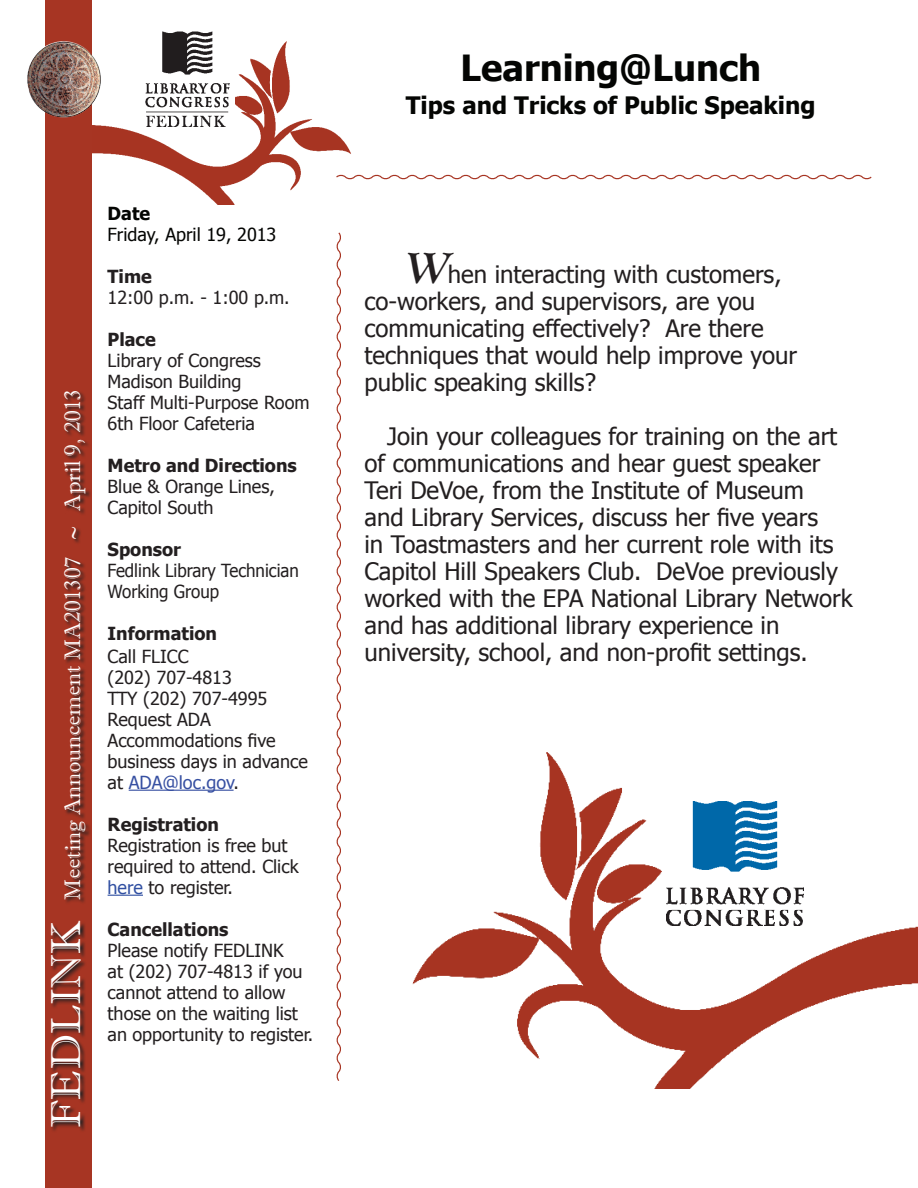
<style>
.page{position:relative;width:918px;height:1188px;background:#fff}
.page>*{position:absolute;margin:0;border:0;box-sizing:border-box;transform-origin:0 0}
.t1{font:700 36px "Tahoma";color:#040503}
.t2{font:24px/27px "Tahoma";color:#231f20}
.t3{font:700 24px "Tahoma";color:#040503}
.t4{font:22.5px "Imprint MT Shadow";color:#fff}
.madetails{font:18px/21px "Tahoma";color:#231f20}
.madetails-2{font:18px/21px "Tahoma";color:#231f20;scale:.94 1}
.madetails-3{font:700 18px "Tahoma";color:#231f20}
.madetails-4{font:18px "Tahoma";color:#040503}
.madetails-5{font:700 18px "Tahoma";color:#040503}
.s1{font-size:42px}
.s2{font-weight:700}
.s3{color:#3750a2}
.s4{color:#3150a2}
.s5{font-family:"Goudy Old Style T";font-weight:700;font-style:italic;font-size:45px}
</style>
<div class="page">
<img style="left:92px;top:41px;width:259px;height:163px">
<div style="left:45px;top:0;width:47px;height:1188px;background:#a73523"></div>
<svg style="left:52px;top:392px;width:39px;height:739px"></svg>
<img style="left:27px;top:41px;width:76px;height:78px">
<img style="left:140px;top:31px;width:94px;height:101px">
<svg style="left:336px;top:232px;width:5px;height:849px"></svg>
<hr style="left:129px;top:790px;width:105px;height:1px;background:#3750a2">
<hr style="left:108px;top:895px;width:35px;height:1px;background:#3150a2">
<svg style="left:335px;top:173px;width:537px;height:8px"></svg>
<img style="left:412px;top:752px;width:506px;height:337px">
<img style="left:667px;top:801px;width:137px;height:125px">
<p class="t4" style="left:59px;top:1128px;width:740px;rotate:-90deg"><span class="s1">FEDLINK</span> Meeting Announcement MA201307 ~ April 9, 2013</p>
<p class="madetails-5" style="left:108px;top:202px;width:44px">Date</p>
<p class="madetails-4" style="left:108px;top:223px;width:170px">Friday, April 19, 2013</p>
<p class="madetails-3" style="left:108px;top:265px;width:46px">Time</p>
<p class="madetails" style="left:108px;top:287px;width:184px">12:00 p.m. - 1:00 p.m.</p>
<p class="madetails-3" style="left:108px;top:328px;width:50px">Place</p>
<p class="madetails" style="left:108px;top:350px;width:155px">Library of Congress</p>
<p class="madetails" style="left:108px;top:371px;width:135px">Madison Building</p>
<p class="madetails" style="left:108px;top:392px;width:203px">Staff Multi-Purpose Room</p>
<p class="madetails" style="left:108px;top:413px;width:149px">6th Floor Cafeteria</p>
<p class="madetails-3" style="left:108px;top:454px;width:191px">Metro and Directions</p>
<p class="madetails" style="left:108px;top:476px;width:169px">Blue &amp; Orange Lines,<br>Capitol South</p>
<p class="madetails-2" style="left:108px;top:539px;width:205px"><span class="s2">Sponsor<br></span>Fedlink Library Technician<br>Working Group</p>
<p class="madetails-3" style="left:108px;top:622px;width:111px">Information</p>
<p class="madetails" style="left:108px;top:645px;width:202px">Call FLICC<br>(202) 707-4813<br>TTY (202) 707-4995<br>Request ADA<br>Accommodations five business days in advance at <span class="s3">ADA@loc.gov</span>.</p>
<p class="madetails" style="left:108px;top:813px;width:193px"><span class="s2">Registration<br></span>Registration is free but required to attend. Click <span class="s4">here</span> to register.</p>
<p class="madetails" style="left:108px;top:918px;width:207px"><span class="s2">Cancellations<br></span>Please notify FEDLINK<br>at (202) 707-4813 if you cannot attend to allow those on the waiting list an opportunity to register.</p>
<p class="t1" style="left:461px;top:45px;width:302px">Learning@Lunch</p>
<p class="t3" style="left:406px;top:90px;width:411px">Tips and Tricks of Public Speaking</p>
<p class="t2" style="left:364px;top:260px;width:434px;text-indent:39px"><span class="s5">W</span>hen interacting with customers, co-workers, and supervisors, are you communicating effectively? Are there techniques that would help improve your public speaking skills?</p>
<p class="t2" style="left:364px;top:422px;width:490px;text-indent:23px">Join your colleagues for training on the art of communications and hear guest speaker Teri DeVoe, from the Institute of Museum<br>and Library Services, discuss her five years<br>in Toastmasters and her current role with its Capitol Hill Speakers Club. DeVoe previously worked with the EPA National Library Network and has additional library experience in university, school, and non-profit settings.</p>
</div>
